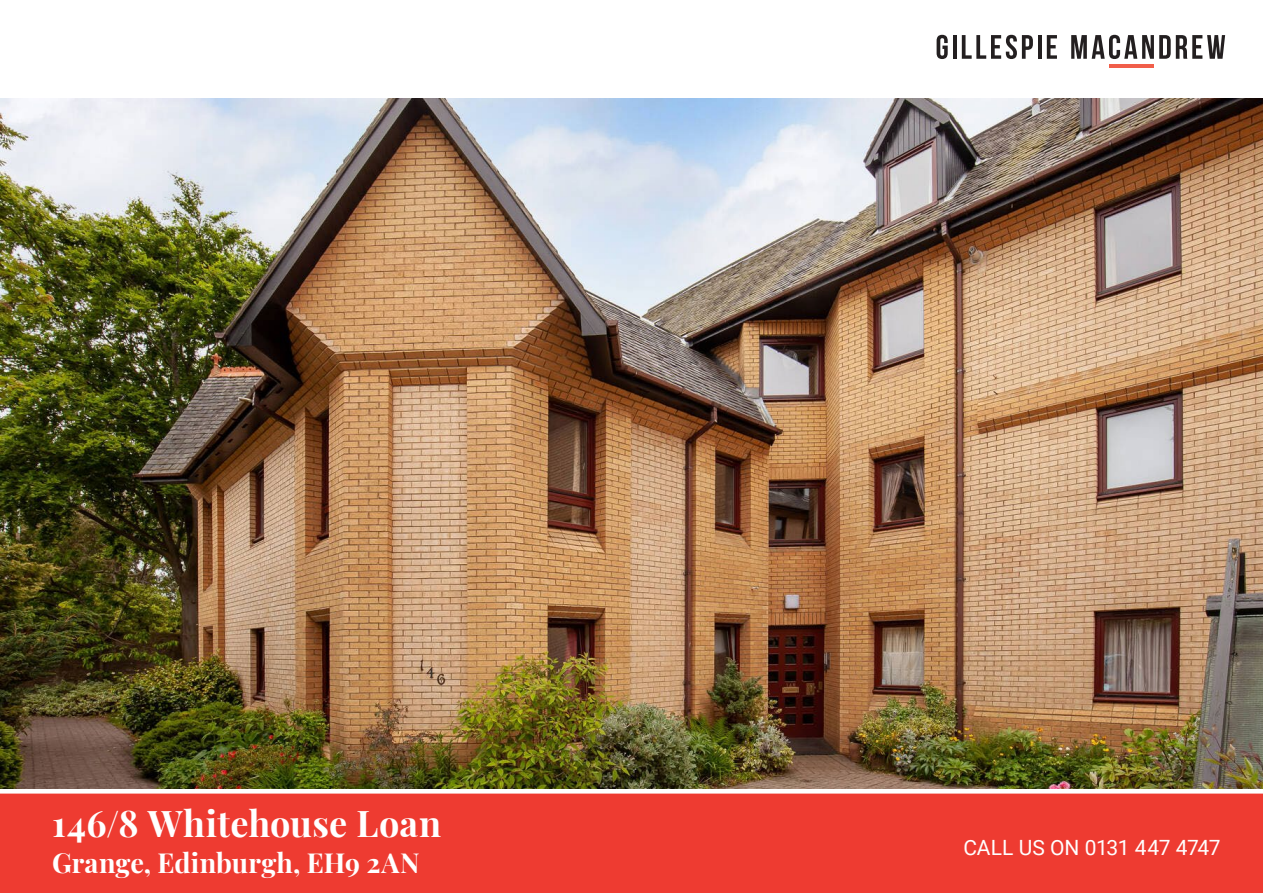
<style>
.page{position:relative;width:1263px;height:893px;background:#fff}
.page>*{position:absolute;margin:0;border:0;box-sizing:border-box;transform-origin:0 0}
._1_address{font:700 36px "Playfair Display";letter-spacing:.01em;color:#fff}
._1_address-2{font:700 27px "Playfair Display";letter-spacing:.005em;color:#fff}
.t1{font:21px "Roboto";letter-spacing:-.02em;color:#fff}
</style>
<div class="page">
<div style="left:0;top:794px;width:1263px;height:99px;background:#ee3b31"></div>
<img style="left:1px;top:99px;width:1262px;height:690px">
<hr style="left:1109px;top:64px;width:45px;height:4px;background:#f15e4a">
<svg style="left:936px;top:35px;width:12px;height:24px"></svg>
<hr style="left:953px;top:35px;width:3px;height:24px;background:#231f20">
<svg style="left:962px;top:35px;width:71px;height:24px"></svg>
<hr style="left:1038px;top:35px;width:3px;height:24px;background:#231f20">
<svg style="left:1047px;top:35px;width:10px;height:24px"></svg>
<svg style="left:1071px;top:35px;width:154px;height:24px"></svg>
<p class="_1_address" style="left:52px;top:795px;width:391px">146/8 Whitehouse Loan</p>
<p class="_1_address-2" style="left:52px;top:841px;width:369px">Grange, Edinburgh, EH9 2AN</p>
<p class="t1" style="left:963px;top:833px;width:259px">CALL US ON 0131 447 4747</p>
</div>
